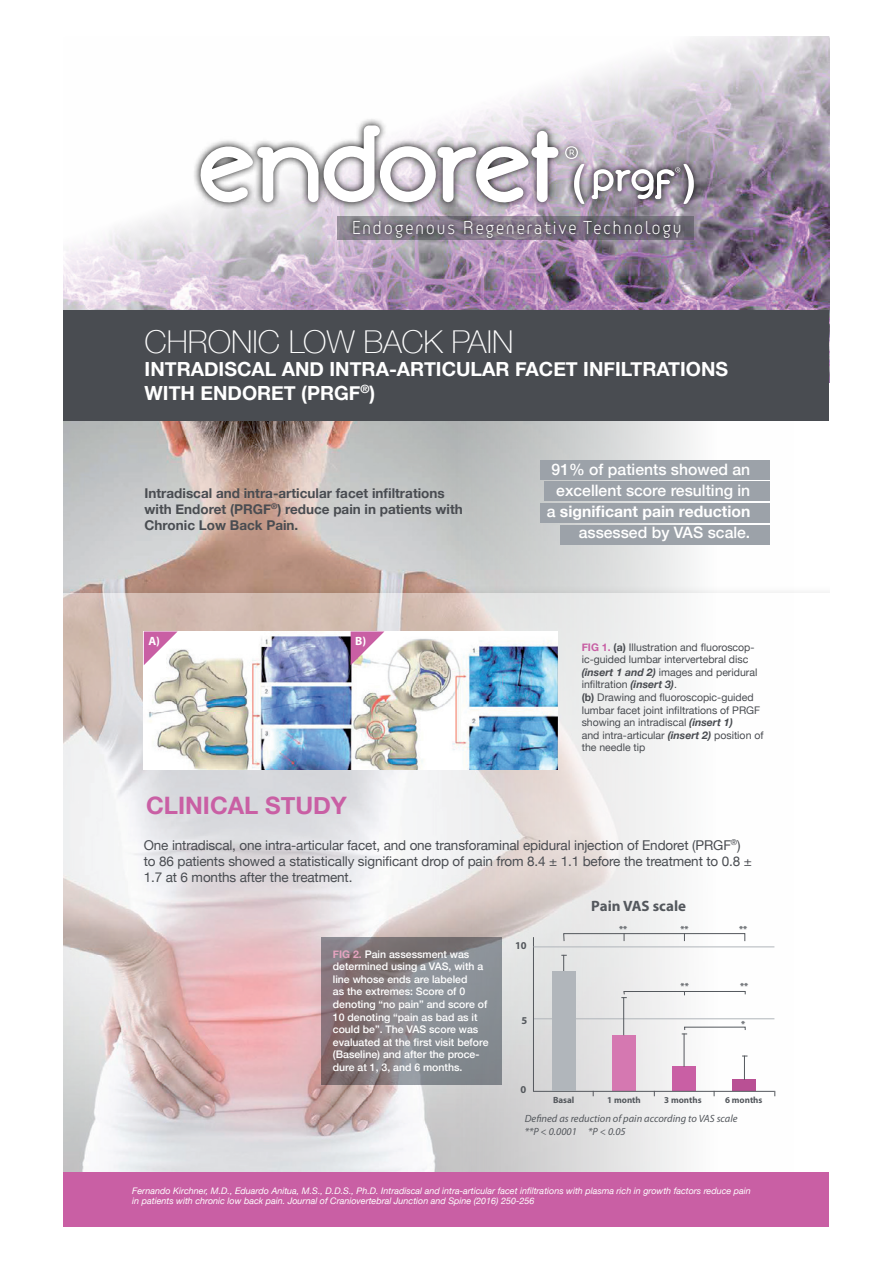
<style>
.page{position:relative;width:893px;height:1263px;background:#fff}
.page>*{position:absolute;margin:0;border:0;box-sizing:border-box;transform-origin:0 0}
.t1{font:100 31.5px "Helvetica Neue";color:#fff}
.t2{font:700 24px "Helvetica Neue";color:#c95fa4}
.t3{font:700 19.5px/23.4px "Helvetica Neue";color:#fff}
.t4{font:18px "VSV Melon Light";letter-spacing:.05em;color:#fff}
.t5{font:500 15.75px/21px "Helvetica Neue";color:#fff;text-align:right}
.t6{font:700 15px "Myriad Pro";color:#54585d}
.t7{font:13.5px/16.2px "Helvetica Neue";letter-spacing:-.01em;color:#494c51}
.t8{font:700 13.5px/16.2px "Helvetica Neue";color:#494c51}
.t9{font:700 12px "Myriad Pro";color:#fff}
.t10{font:10.5px/12.6px "Helvetica Neue";color:#494c51}
.t11{font:500 10.5px/12.6px "Helvetica Neue";color:#fff}
.t12{font:italic 10.5px/12.6px "Myriad Pro";color:#54585d}
.t13{font:700 10.5px "Myriad Pro";color:#54585d}
.t14{font:italic 9px/10.8px "Helvetica Neue";color:#fff}
.t15{font:700 9px "Myriad Pro";color:#54585d}
.s1{font-weight:700}
.s2{font-weight:700;color:#c85fa4}
.s3{font-weight:700;font-style:italic}
.s4{font-weight:700;color:#e5a4c0}
</style>
<div class="page">
<img style="left:64px;top:421px;width:706px;height:164px">
<img style="left:64px;top:36px;width:765px;height:275px">
<svg style="left:337px;top:216px;width:357px;height:23px"></svg>
<svg style="left:349px;top:216px;width:336px;height:26px;background:#766e7c"></svg>
<svg style="left:192px;top:117px;width:394px;height:94px"></svg>
<svg style="left:197px;top:125px;width:361px;height:81px"></svg>
<svg style="left:567px;top:157px;width:134px;height:54px;background:#a297a7"></svg>
<svg style="left:565px;top:146px;width:19px;height:58px"></svg>
<svg style="left:592px;top:164px;width:102px;height:40px"></svg>
<div style="left:64px;top:311px;width:765px;height:110px;background:#494c51"></div>
<div style="left:540px;top:460px;width:230px;height:19px;background:#9ca2a9"></div>
<div style="left:544px;top:481px;width:226px;height:20px;background:#9ca2a9"></div>
<div style="left:540px;top:503px;width:230px;height:20px;background:#9ca2a9"></div>
<svg style="left:64px;top:593px;width:765px;height:580px"></svg>
<div style="left:560px;top:525px;width:210px;height:19px;background:#9ca2a9"></div>
<svg style="left:321px;top:938px;width:181px;height:147px;background:#848185"></svg>
<img style="left:144px;top:631px;width:413px;height:138px">
<svg style="left:144px;top:631px;width:34px;height:34px"></svg>
<svg style="left:351px;top:631px;width:33px;height:34px"></svg>
<div style="left:64px;top:1173px;width:765px;height:54px;background:#c95fa4"></div>
<div style="left:612px;top:1035px;width:24px;height:56px;background:#d578b1"></div>
<div style="left:673px;top:1067px;width:23px;height:24px;background:#c95fa4"></div>
<div style="left:732px;top:1080px;width:23px;height:11px;background:#b95094"></div>
<hr style="left:533px;top:1018px;width:241px;height:1px;background:#b1b6bb">
<hr style="left:533px;top:937px;width:1px;height:155px;background:#54585d">
<hr style="left:533px;top:946px;width:241px;height:1px;background:#b1b6bb">
<hr style="left:533px;top:1091px;width:241px;height:1px;background:#54585d">
<svg style="left:561px;top:955px;width:6px;height:17px"></svg>
<hr style="left:623px;top:997px;width:1px;height:38px;background:#54585d">
<hr style="left:684px;top:1033px;width:1px;height:34px;background:#54585d">
<svg style="left:742px;top:1056px;width:5px;height:24px"></svg>
<div style="left:563px;top:933px;width:182px;height:8px;border:1px solid #54585d"></div>
<div style="left:623px;top:991px;width:123px;height:4px;border:1px solid #54585d"></div>
<div style="left:684px;top:1027px;width:62px;height:3px;border:1px solid #54585d"></div>
<div style="left:552px;top:972px;width:23px;height:119px;background:#b1b6bb"></div>
<h3 class="t4" style="left:351px;top:217px;width:332px">Endogenous Regenerative Technology</h3>
<h1 class="t1" style="left:145px;top:318px;width:370px">CHRONIC LOW BACK PAIN</h1>
<h3 class="t3" style="left:145px;top:358px;width:585px">INTRADISCAL AND INTRA-ARTICULAR FACET INFILTRATIONS<br>WITH ENDORET (PRGF<sup>®</sup>)</h3>
<p class="t8" style="left:145px;top:485px;width:320px">Intradiscal and intra-articular facet infiltrations with Endoret (PRGF<sup>®</sup>) reduce pain in patients with<br>Chronic Low Back Pain.</p>
<p class="t9" style="left:148px;top:633px;width:13px">A)</p>
<p class="t9" style="left:355px;top:633px;width:13px">B)</p>
<h2 class="t2" style="left:146px;top:787px;width:202px">CLINICAL STUDY</h2>
<h3 class="t5" style="left:547px;top:458px;width:205px">91% of patients showed an excellent score resulting in a <span class="s1">significant pain reduction </span>assessed by VAS scale.</h3>
<p class="t10" style="left:582px;top:641px;width:183px"><span class="s2">FIG 1.</span> <span class="s1">(a)</span> Illustration and fluoroscop&shy;ic-guided lumbar intervertebral disc <span class="s3">(insert 1 and 2)</span> images and peridural infiltration <span class="s3">(insert 3)</span>.<br><span class="s1">(b)</span> Drawing and fluoroscopic-guided lumbar facet joint infiltrations of PRGF showing an intradiscal <span class="s3">(insert 1)<br></span>and intra-articular <span class="s3">(insert 2)</span> position of the needle tip</p>
<p class="t7" style="left:144px;top:838px;width:609px">One intradiscal, one intra-articular facet, and one transforaminal epidural injection of Endoret (PRGF<sup>®</sup>) to 86 patients showed a statistically significant drop of pain from 8.4 ± 1.1 before the treatment to 0.8 ±<br>1.7 at 6 months after the treatment.</p>
<h3 class="t6" style="left:591px;top:896px;width:96px">Pain VAS scale</h3>
<p class="t11" style="left:333px;top:947px;width:157px"><span class="s4">FIG 2.</span> Pain assessment was determined using a VAS, with a line whose ends are labeled<br>as the extremes: Score of 0 denoting “no pain” and score of<br>10 denoting “pain as bad as it could be”. The VAS score was evaluated at the first visit before (Baseline) and after the proce&shy;dure at 1, 3, and 6 months.</p>
<p class="t13" style="left:515px;top:938px;width:13px">10</p>
<p class="t13" style="left:521px;top:1013px;width:7px">5</p>
<p class="t15" style="left:619px;top:923px;width:10px">**</p>
<p class="t15" style="left:680px;top:923px;width:10px">**</p>
<p class="t15" style="left:739px;top:923px;width:10px">**</p>
<p class="t15" style="left:681px;top:980px;width:10px">**</p>
<p class="t15" style="left:740px;top:980px;width:10px">**</p>
<p class="t15" style="left:741px;top:1018px;width:6px">*</p>
<p class="t13" style="left:520px;top:1083px;width:7px">0</p>
<p class="t12" style="left:525px;top:1112px;width:214px">Defined as reduction of pain according to VAS scale **P &lt; 0.0001 *P &lt; 0.05</p>
<p class="t15" style="left:553px;top:1094px;width:23px">Basal</p>
<p class="t15" style="left:607px;top:1094px;width:35px">1 month</p>
<p class="t15" style="left:664px;top:1094px;width:39px">3 months</p>
<p class="t15" style="left:725px;top:1094px;width:39px">6 months</p>
<p class="t14" style="left:132px;top:1185px;width:620px">Fernando Kirchner, M.D., Eduardo Anitua, M.S., D.D.S., Ph.D. Intradiscal and intra-articular facet infiltrations with plasma rich in growth factors reduce pain in patients with chronic low back pain. Journal of Craniovertebral Junction and Spine (2016) 250-256</p>
</div>
